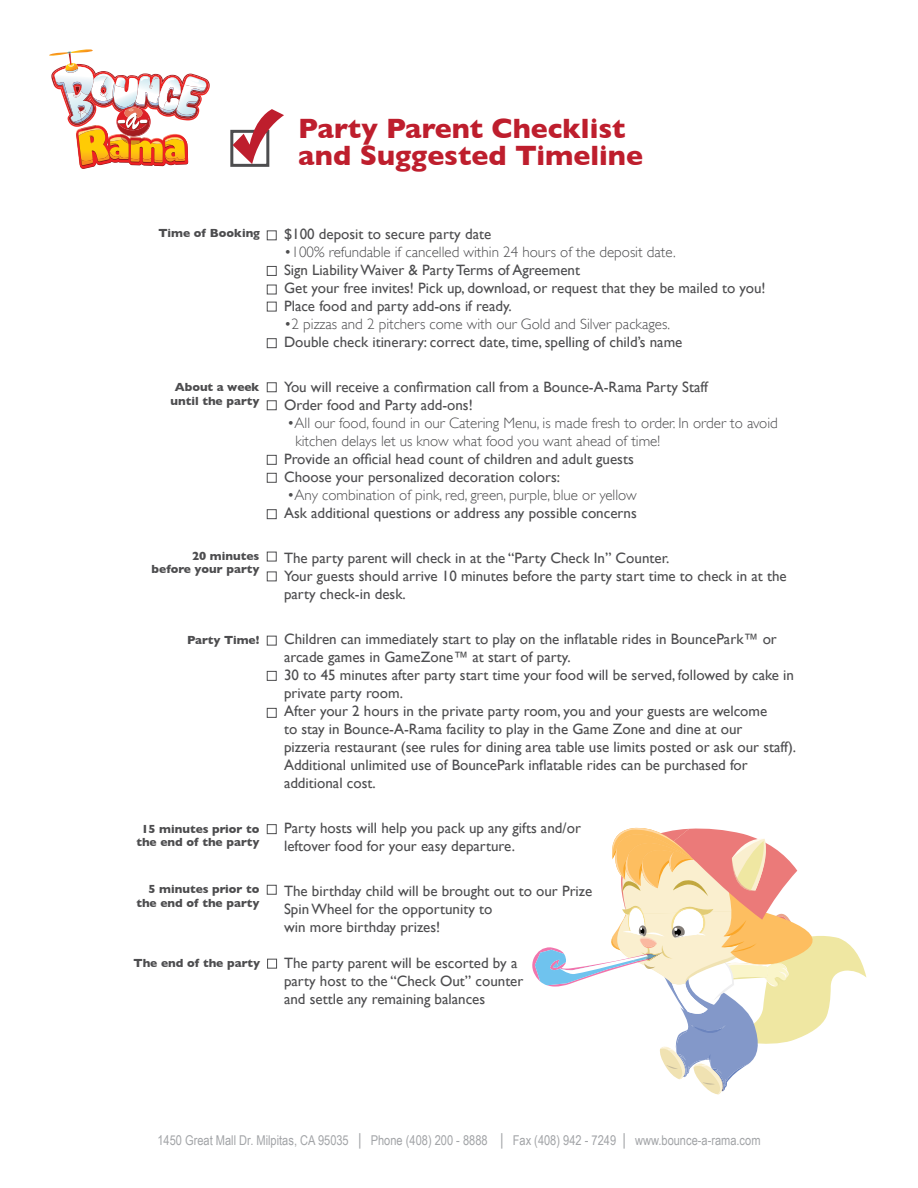
<style>
.page{position:relative;width:918px;height:1188px;background:#fff}
.page>*{position:absolute;margin:0;border:0;box-sizing:border-box;transform-origin:0 0}
.t1{font:700 28.5px/27px "Gill Sans";color:#be1e2d}
.t2{font:15px/18px "Gill Sans";color:#4d4d4f}
.t3{font:300 15px/18px "Gill Sans";color:#4d4d4f}
.t4{font:13.5px "Arial Narrow";color:#a2a4a7}
.t5{font:700 12px/13.5px "Gill Sans";color:#4d4d4f;text-align:center}
.s1{font-size:16.5px}
</style>
<div class="page">
<div style="left:267px;top:230px;width:10px;height:10px;border:1px solid #4d4d4f"></div>
<div style="left:267px;top:266px;width:10px;height:10px;border:1px solid #4d4d4f"></div>
<div style="left:267px;top:285px;width:10px;height:9px;border:1px solid #4d4d4f"></div>
<div style="left:267px;top:302px;width:10px;height:9px;border:1px solid #4d4d4f"></div>
<div style="left:267px;top:338px;width:10px;height:10px;border:1px solid #4d4d4f"></div>
<div style="left:267px;top:382px;width:10px;height:10px;border:1px solid #4d4d4f"></div>
<div style="left:267px;top:400px;width:10px;height:10px;border:1px solid #4d4d4f"></div>
<div style="left:267px;top:455px;width:10px;height:10px;border:1px solid #4d4d4f"></div>
<div style="left:267px;top:509px;width:10px;height:10px;border:1px solid #4d4d4f"></div>
<div style="left:267px;top:473px;width:10px;height:10px;border:1px solid #4d4d4f"></div>
<div style="left:267px;top:552px;width:10px;height:9px;border:1px solid #4d4d4f"></div>
<div style="left:267px;top:572px;width:10px;height:9px;border:1px solid #4d4d4f"></div>
<div style="left:267px;top:636px;width:10px;height:10px;border:1px solid #4d4d4f"></div>
<div style="left:267px;top:708px;width:10px;height:10px;border:1px solid #4d4d4f"></div>
<div style="left:267px;top:671px;width:10px;height:10px;border:1px solid #4d4d4f"></div>
<div style="left:267px;top:824px;width:10px;height:10px;border:1px solid #4d4d4f"></div>
<div style="left:267px;top:885px;width:10px;height:10px;border:1px solid #4d4d4f"></div>
<div style="left:267px;top:959px;width:10px;height:10px;border:1px solid #4d4d4f"></div>
<div style="left:230px;top:130px;width:39px;height:37px;border:3px solid #4d4d4f"></div>
<svg style="left:233px;top:109px;width:51px;height:55px"></svg>
<svg style="left:532px;top:827px;width:334px;height:268px"></svg>
<img style="left:49px;top:49px;width:160px;height:120px">
<p class="t5" style="left:159px;top:226px;width:103px">Time of Booking</p>
<p class="t5" style="left:171px;top:380px;width:90px">About a week until the party</p>
<p class="t5" style="left:152px;top:549px;width:109px;text-align:right">20 minutes before your party</p>
<p class="t5" style="left:187px;top:633px;width:74px">Party Time!</p>
<p class="t5" style="left:136px;top:822px;width:125px">15 minutes prior to the end of the party</p>
<p class="t5" style="left:136px;top:882px;width:125px;text-align:right">5 minutes prior to the end of the party</p>
<p class="t5" style="left:133px;top:957px;width:128px">The end of the party</p>
<h1 class="t1" style="left:298px;top:115px;width:346px">Party Parent Checklist and Suggested Timeline</h1>
<p class="t2" style="left:284px;top:225px;width:209px">$100 deposit to secure party date</p>
<p class="t3" style="left:284px;top:243px;width:393px">•100% refundable if cancelled within 24 hours of the deposit date.</p>
<p class="t2" style="left:284px;top:261px;width:483px">Sign Liability Waiver &amp; Party Terms of Agreement<br>Get your free invites! Pick up, download, or request that they be mailed to you!<br>Place food and party add-ons if ready.</p>
<p class="t3" style="left:284px;top:315px;width:387px">•2 pizzas and 2 pitchers come with our Gold and Silver packages.</p>
<p class="t2" style="left:284px;top:333px;width:400px">Double check itinerary: correct date, time, spelling of child’s name</p>
<p class="t2" style="left:284px;top:378px;width:425px">You will receive a confirmation call from a Bounce-A-Rama Party Staff<br>Order food and Party add-ons!</p>
<p class="t3" style="left:295px;top:414px;width:484px;text-indent:-8px">•All our food, found in our Catering Menu, is made fresh to order. In order to avoid kitchen delays let us know what food you want ahead of time!</p>
<p class="t2" style="left:284px;top:450px;width:351px">Provide an official head count of children and adult guests<br>Choose your personalized decoration colors:</p>
<p class="t3" style="left:287px;top:486px;width:351px">•Any combination of pink, red, green, purple, blue or yellow</p>
<p class="t2" style="left:284px;top:504px;width:354px">Ask additional questions or address any possible concerns</p>
<p class="t2" style="left:284px;top:549px;width:504px">The party parent will check in at the “Party Check In” Counter.<br>Your guests should arrive 10 minutes before the party start time to check in at the party check-in desk.</p>
<p class="t2" style="left:284px;top:630px;width:514px">Children can immediately start to play on the inflatable rides in BouncePark™ or arcade games in GameZone™ at start of party.<br>30 to 45 minutes after party start time your food will be served, followed by cake in private party room.<br>After your 2 hours in the private party room, you and your guests are welcome<br>to stay in Bounce-A-Rama facility to play in the Game Zone and dine at our<br>pizzeria restaurant (see rules for dining area table use limits posted or ask our staff).<br>Additional unlimited use of BouncePark inflatable rides can be purchased for additional cost.</p>
<p class="t2" style="left:284px;top:819px;width:298px">Party hosts will help you pack up any gifts and/or leftover food for your easy departure.</p>
<p class="t2" style="left:284px;top:882px;width:310px">The birthday child will be brought out to our Prize<br>Spin Wheel for the opportunity to<br>win more birthday prizes!</p>
<p class="t2" style="left:284px;top:954px;width:241px">The party parent will be escorted by a party host to the “Check Out” counter and settle any remaining balances</p>
<p class="t4" style="left:157px;top:1130px;width:605px">1450 Great Mall Dr. Milpitas, CA 95035 <span class="s1">|</span> Phone (408) 200 - 8888 <span class="s1">|</span> Fax (408) 942 - 7249 <span class="s1">|</span> www.bounce-a-rama.com</p>
</div>
